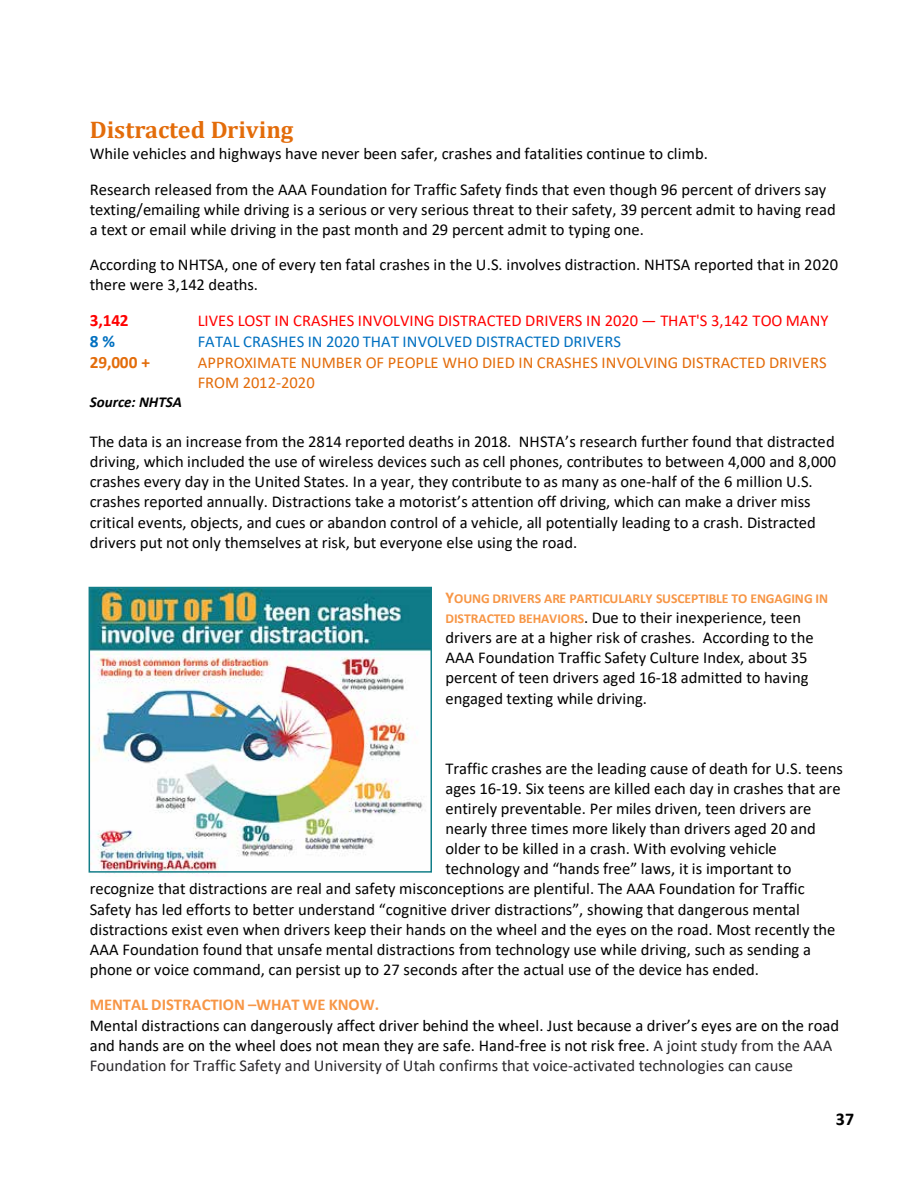
<style>
.page{position:relative;width:918px;height:1188px;background:#fff}
.page>*{position:absolute;margin:0;border:0;box-sizing:border-box;transform-origin:0 0}
.t1{font:700 24.15px "Cambria";color:#e36c0a}
.t2{font:700 18px "Calibri";color:#000}
.t3{font:700 17.25px "Calibri";color:#e36c0a}
.t4{font:700 17.25px "Calibri";color:#f00}
.t5{font:700 17.25px "Calibri";color:#0070c0}
.t6{font:16.5px/20.1px "Calibri";color:#000}
.t7{font:16.5px/20.5px "Calibri";color:#e36c0a}
.t8{font:16.5px "Calibri";color:#f00}
.t9{font:16.5px "Calibri";color:#0070c0}
.t10{font:700 16.5px "Calibri";color:#f79646}
.t11{font:italic 700 15.15px "Calibri";letter-spacing:-.005em;color:#000}
.t12{font:700 13.65px "Calibri";letter-spacing:-.005em;color:#f79646}
.s1{font-size:16.5px}
.s2{font-weight:700;font-size:13.65px;color:#f79646}
.s3{color:#2a282c}
</style>
<div class="page">
<img style="left:92px;top:590px;width:337px;height:285px">
<div style="left:89px;top:587px;width:343px;height:286px;border:2px solid #127e88"></div>
<h1 class="t1" style="left:90px;top:113px;width:205px">Distracted Driving</h1>
<p class="t6" style="left:90px;top:136px;width:738px;line-height:35.2px">While vehicles and highways have never been safer, crashes and fatalities continue to climb.<br>Research released from the AAA Foundation for Traffic Safety finds that even though 96 percent of drivers say</p>
<p class="t6" style="left:90px;top:199px;width:747px">texting/emailing while driving is a serious or very serious threat to their safety, 39 percent admit to having read a text or email while driving in the past month and 29 percent admit to typing one.</p>
<p class="t6" style="left:90px;top:254px;width:750px">According to NHTSA, one of every ten fatal crashes in the U.S. involves distraction. NHTSA reported that in 2020 there were 3,142 deaths.</p>
<p class="t4" style="left:90px;top:308px;width:41px">3,142</p>
<p class="t8" style="left:198px;top:309px;width:632px">LIVES LOST IN CRASHES INVOLVING DISTRACTED DRIVERS IN 2020 — THAT'S 3,142 TOO MANY</p>
<p class="t5" style="left:90px;top:329px;width:27px">8 %</p>
<p class="t9" style="left:198px;top:330px;width:425px">FATAL CRASHES IN 2020 THAT INVOLVED DISTRACTED DRIVERS</p>
<p class="t3" style="left:90px;top:350px;width:62px">29,000 +</p>
<p class="t7" style="left:198px;top:352px;width:630px">APPROXIMATE NUMBER OF PEOPLE WHO DIED IN CRASHES INVOLVING DISTRACTED DRIVERS<br>FROM 2012-2020</p>
<p class="t11" style="left:90px;top:391px;width:94px">Source: NHTSA</p>
<p class="t6" style="left:90px;top:431px;width:748px">The data is an increase from the 2814 reported deaths in 2018. NHSTA’s research further found that distracted driving, which included the use of wireless devices such as cell phones, contributes to between 4,000 and 8,000 crashes every day in the United States. In a year, they contribute to as many as one-half of the 6 million U.S. crashes reported annually. Distractions take a motorist’s attention off driving, which can make a driver miss critical events, objects, and cues or abandon control of a vehicle, all potentially leading to a crash. Distracted drivers put not only themselves at risk, but everyone else using the road.</p>
<p class="t12" style="left:445px;top:589px;width:384px"><span class="s1">Y</span>OUNG DRIVERS ARE PARTICULARLY SUSCEPTIBLE TO ENGAGING IN</p>
<p class="t6" style="left:445px;top:607px;width:370px"><span class="s2">DISTRACTED BEHAVIORS</span>. Due to their inexperience, teen drivers are at a higher risk of crashes. According to the AAA Foundation Traffic Safety Culture Index, about 35 percent of teen drivers aged 16-18 admitted to having engaged texting while driving.</p>
<p class="t6" style="left:445px;top:758px;width:399px">Traffic crashes are the leading cause of death for U.S. teens</p>
<p class="t6" style="left:445px;top:778px;width:397px">ages 16-19. Six teens are killed each day in crashes that are</p>
<p class="t6" style="left:445px;top:798px;width:368px">entirely preventable. Per miles driven, teen drivers are</p>
<p class="t6" style="left:445px;top:818px;width:372px">nearly three times more likely than drivers aged 20 and</p>
<p class="t6" style="left:445px;top:838px;width:333px">older to be killed in a crash. With evolving vehicle</p>
<p class="t6" style="left:445px;top:858px;width:347px">technology and “hands free” laws, it is important to</p>
<p class="t6" style="left:90px;top:879px;width:717px">recognize that distractions are real and safety misconceptions are plentiful. The AAA Foundation for Traffic</p>
<p class="t6" style="left:90px;top:899px;width:712px">Safety has led efforts to better understand “cognitive driver distractions”, showing that dangerous mental</p>
<p class="t6" style="left:90px;top:919px;width:747px">distractions exist even when drivers keep their hands on the wheel and the eyes on the road. Most recently the</p>
<p class="t6" style="left:90px;top:939px;width:723px">AAA Foundation found that unsafe mental distractions from technology use while driving, such as sending a</p>
<p class="t6" style="left:90px;top:959px;width:671px">phone or voice command, can persist up to 27 seconds after the actual use of the device has ended.</p>
<p class="t10" style="left:90px;top:993px;width:291px">MENTAL DISTRACTION –WHAT WE KNOW.</p>
<p class="t6" style="left:90px;top:1015px;width:751px">Mental distractions can dangerously affect driver behind the wheel. Just because a driver’s eyes are on the road and hands are on the wheel does not mean they are safe. Hand-free is not risk free. <span class="s3">A joint study from the AAA<br>Foundation for Traffic Safety and University of Utah confirms that voice-activated technologies can cause</span></p>
<p class="t2" style="left:836px;top:1106px;width:20px">37</p>
</div>
